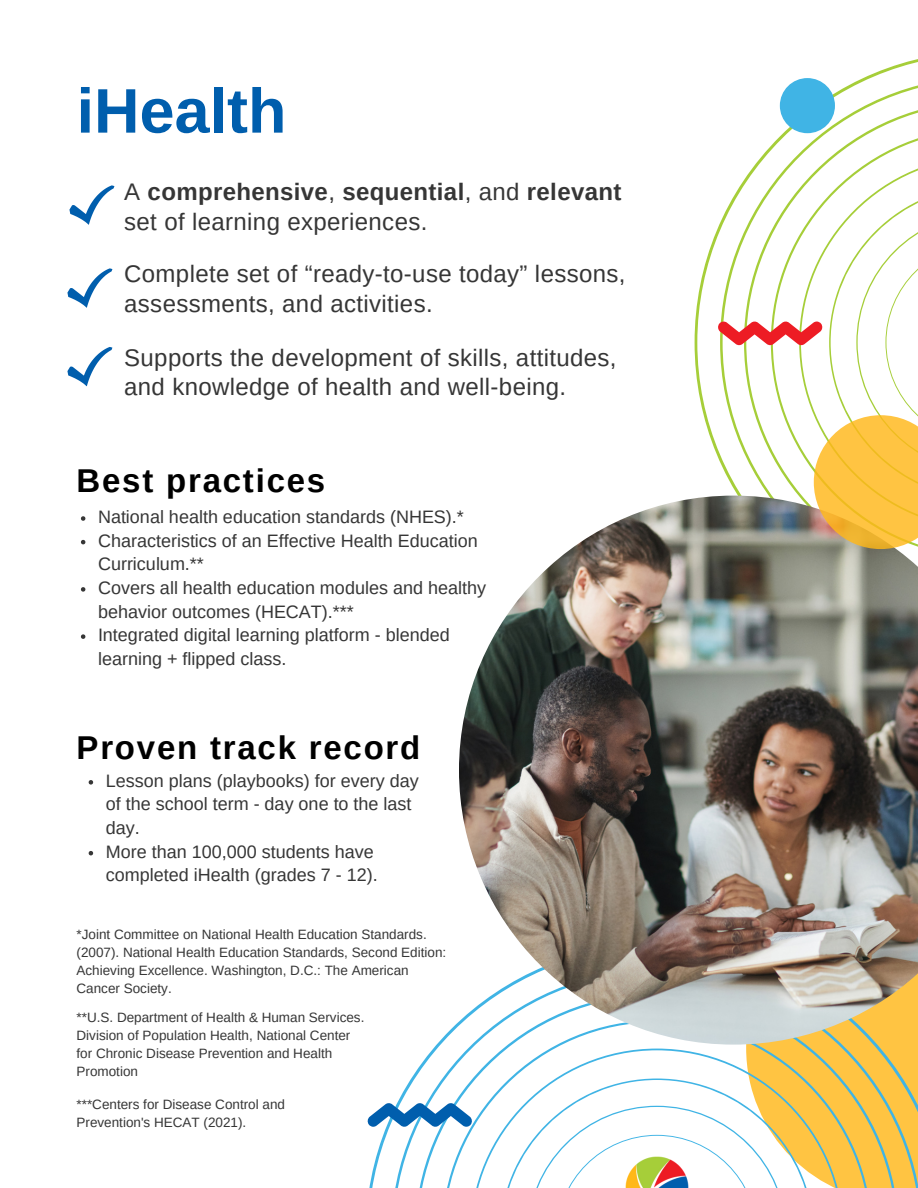
<style>
.page{position:relative;width:918px;height:1188px;background:#fff}
.page>*{position:absolute;margin:0;border:0;box-sizing:border-box;transform-origin:0 0}
.t1{font:700 63px "Arimo";color:#005ead}
.t2{font:700 33px "Arimo";letter-spacing:.055em;color:#000}
.t3{font:24px/29.2px "Arimo";letter-spacing:.015em;color:#363636}
.t4{font:18px/23.7px "Arimo";color:#363636}
.t5{font:13.5px/18px "Arimo";color:#363636}
.s1{font-weight:700}
</style>
<div class="page">
<svg style="left:695px;top:59px;width:223px;height:398px"></svg>
<svg style="left:720px;top:77px;width:198px;height:109px"></svg>
<svg style="left:395px;top:1021px;width:523px;height:167px"></svg>
<img style="left:459px;top:496px;width:459px;height:549px">
<svg style="left:718px;top:186px;width:200px;height:363px"></svg>
<div style="left:780px;top:78px;width:55px;height:55px;background:#40b4e5;border-radius:50%"></div>
<svg style="left:367px;top:1103px;width:105px;height:24px"></svg>
<svg style="left:81px;top:516px;width:4px;height:5px"></svg>
<svg style="left:81px;top:540px;width:4px;height:4px"></svg>
<svg style="left:81px;top:587px;width:4px;height:5px"></svg>
<svg style="left:81px;top:634px;width:4px;height:5px"></svg>
<svg style="left:89px;top:780px;width:4px;height:5px"></svg>
<svg style="left:89px;top:851px;width:4px;height:4px"></svg>
<img style="left:624px;top:1155px;width:66px;height:33px">
<svg style="left:69px;top:185px;width:45px;height:40px"></svg>
<svg style="left:67px;top:268px;width:45px;height:40px"></svg>
<svg style="left:67px;top:347px;width:45px;height:39px"></svg>
<p class="t1" style="left:77px;top:76px;width:211px">iHealth</p>
<p class="t3" style="left:124px;top:178px;width:499px">A <span class="s1">comprehensive</span>, <span class="s1">sequential</span>, and <span class="s1">relevant </span>set of learning experiences.</p>
<p class="t3" style="left:124px;top:259px;width:503px">Complete set of “ready-to-use today” lessons, assessments, and activities.</p>
<p class="t3" style="left:124px;top:343px;width:494px">Supports the development of skills, attitudes, and knowledge of health and well-being.</p>
<p class="t2" style="left:77px;top:462px;width:250px">Best practices</p>
<p class="t4" style="left:98px;top:505px;width:367px">National health education standards (NHES).*</p>
<p class="t4" style="left:98px;top:529px;width:381px">Characteristics of an Effective Health Education<br>Curriculum.**</p>
<p class="t4" style="left:98px;top:576px;width:390px">Covers all health education modules and healthy behavior outcomes (HECAT).***</p>
<p class="t4" style="left:98px;top:623px;width:353px">Integrated digital learning platform - blended learning + flipped class.</p>
<p class="t2" style="left:77px;top:729px;width:345px">Proven track record</p>
<p class="t4" style="left:106px;top:769px;width:315px">Lesson plans (playbooks) for every day of the school term - day one to the last day.</p>
<p class="t4" style="left:106px;top:840px;width:273px">More than 100,000 students have completed iHealth (grades 7 - 12).</p>
<p class="t5" style="left:77px;top:925px;width:371px">*Joint Committee on National Health Education Standards. (2007). National Health Education Standards, Second Edition:<br>Achieving Excellence. Washington, D.C.: The American Cancer Society.</p>
<p class="t5" style="left:77px;top:1008px;width:290px">**U.S. Department of Health &amp; Human Services.<br>Division of Population Health, National Center for Chronic Disease Prevention and Health Promotion</p>
<p class="t5" style="left:77px;top:1095px;width:210px">***Centers for Disease Control and<br>Prevention's HECAT (2021).</p>
</div>
